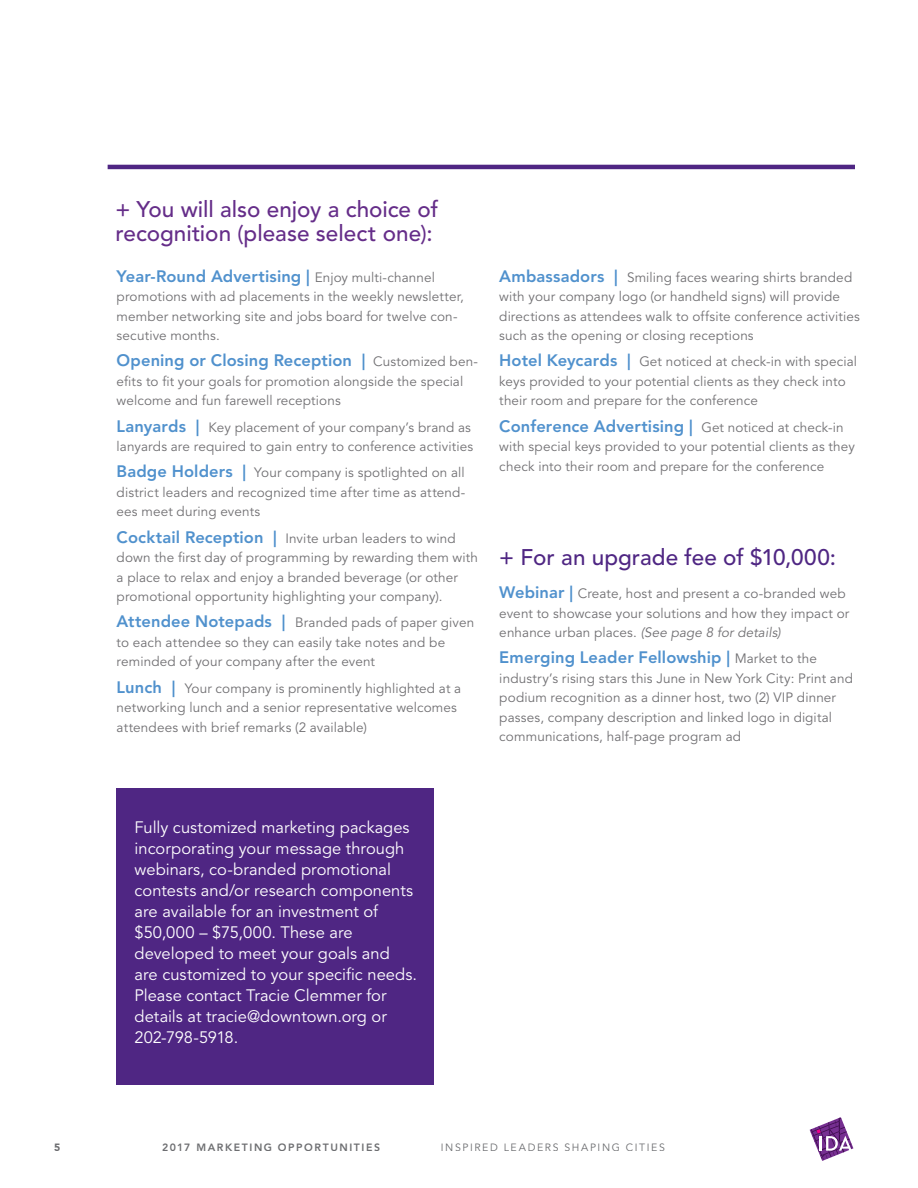
<style>
.page{position:relative;width:918px;height:1188px;background:#fff}
.page>*{position:absolute;margin:0;border:0;box-sizing:border-box;transform-origin:0 0}
.t1{font:500 22.5px/24px "Avenir LT Std";color:#652d89}
.t2{font:500 22.5px "Avenir LT Std";letter-spacing:.005em;color:#4f2683}
.t3{font:16.5px/21px "Avenir LT Std";color:#fff}
.t4{font:800 16.5px "Avenir LT Std";letter-spacing:.005em;color:#5091cd}
.t5{font:13.5px/19.5px "Avenir LT Std";letter-spacing:.01em;color:#717073}
.t6{font:10.5px "Avenir LT Std";letter-spacing:.155em;color:#6d6e71}
.t7{font:800 10.5px "Avenir LT Std";letter-spacing:.15em;color:#6d6e71}
.t8{font:900 10.5px "Avenir LT Std";color:#6d6e71}
.s1{font-weight:400;font-size:13.5px;color:#717073}
.s2{font-weight:800;font-size:16.5px;color:#5091cd}
.s3{font-style:italic}
</style>
<div class="page">
<hr style="left:108px;top:165px;width:747px;height:4px;background:#4f2683">
<div style="left:117px;top:788px;width:317px;height:297px;background:#4f2683"></div>
<svg style="left:810px;top:1117px;width:43px;height:44px"></svg>
<h1 class="t1" style="left:115px;top:197px;width:324px">+ You will also enjoy a choice of recognition (please select one):</h1>
<p class="t4" style="left:117px;top:266px;width:320px">Year-Round Advertising | <span class="s1">Enjoy multi-channel</span></p>
<p class="t5" style="left:117px;top:287px;width:349px">promotions with ad placements in the weekly newsletter, member networking site and jobs board for twelve con&shy;secutive months.</p>
<p class="t4" style="left:117px;top:351px;width:363px">Opening or Closing Reception | <span class="s1">Customized ben-</span></p>
<p class="t5" style="left:117px;top:372px;width:348px">efits to fit your goals for promotion alongside the special welcome and fun farewell receptions</p>
<p class="t5" style="left:117px;top:418px;width:358px"><span class="s2">Lanyards |</span> Key placement of your company’s brand as lanyards are required to gain entry to conference activities</p>
<p class="t5" style="left:117px;top:463px;width:350px;text-align:justify"><span class="s2">Badge Holders |</span> Your company is spotlighted on all district leaders and recognized time after time as attend&shy;ees meet during events</p>
<p class="t5" style="left:117px;top:529px;width:363px"><span class="s2">Cocktail Reception |</span> Invite urban leaders to wind down the first day of programming by rewarding them with a place to relax and enjoy a branded beverage (or other promotional opportunity highlighting your company).</p>
<p class="t5" style="left:117px;top:613px;width:359px"><span class="s2">Attendee Notepads |</span> Branded pads of paper given to each attendee so they can easily take notes and be reminded of your company after the event</p>
<p class="t5" style="left:117px;top:679px;width:346px"><span class="s2">Lunch |</span> Your company is prominently highlighted at a networking lunch and a senior representative welcomes attendees with brief remarks (2 available)</p>
<p class="t5" style="left:499px;top:268px;width:362px"><span class="s2">Ambassadors |</span> Smiling faces wearing shirts branded with your company logo (or handheld signs) will provide directions as attendees walk to offsite conference activities such as the opening or closing receptions</p>
<p class="t5" style="left:499px;top:352px;width:359px"><span class="s2">Hotel Keycards |</span> Get noticed at check-in with special keys provided to your potential clients as they check into their room and prepare for the conference</p>
<p class="t4" style="left:499px;top:416px;width:346px">Conference Advertising | <span class="s1">Get noticed at check-in</span></p>
<p class="t5" style="left:499px;top:437px;width:357px">with special keys provided to your potential clients as they check into their room and prepare for the conference</p>
<h1 class="t2" style="left:499px;top:544px;width:338px">+ For an upgrade fee of $10,000:</h1>
<p class="t5" style="left:499px;top:584px;width:352px"><span class="s2">Webinar |</span> Create, host and present a co-branded web event to showcase your solutions and how they impact or enhance urban places. <span class="s3">(See page 8 for details)</span></p>
<p class="t4" style="left:499px;top:648px;width:319px">Emerging Leader Fellowship | <span class="s1">Market to the</span></p>
<p class="t5" style="left:499px;top:669px;width:355px">industry’s rising stars this June in New York City: Print and podium recognition as a dinner host, two (2) VIP dinner passes, company description and linked logo in digital communications, half-page program ad</p>
<p class="t3" style="left:135px;top:818px;width:284px">Fully customized marketing packages incorporating your message through webinars, co-branded promotional contests and/or research components are available for an investment of $50,000 – $75,000. These are developed to meet your goals and<br>are customized to your specific needs.<br>Please contact Tracie Clemmer for details at tracie@downtown.org or 202-798-5918.</p>
<p class="t8" style="left:54px;top:1141px;width:8px">5</p>
<p class="t7" style="left:162px;top:1141px;width:220px">2017 MARKETING OPPORTUNITIES</p>
<p class="t6" style="left:441px;top:1141px;width:226px">INSPIRED LEADERS SHAPING CITIES</p>
</div>
